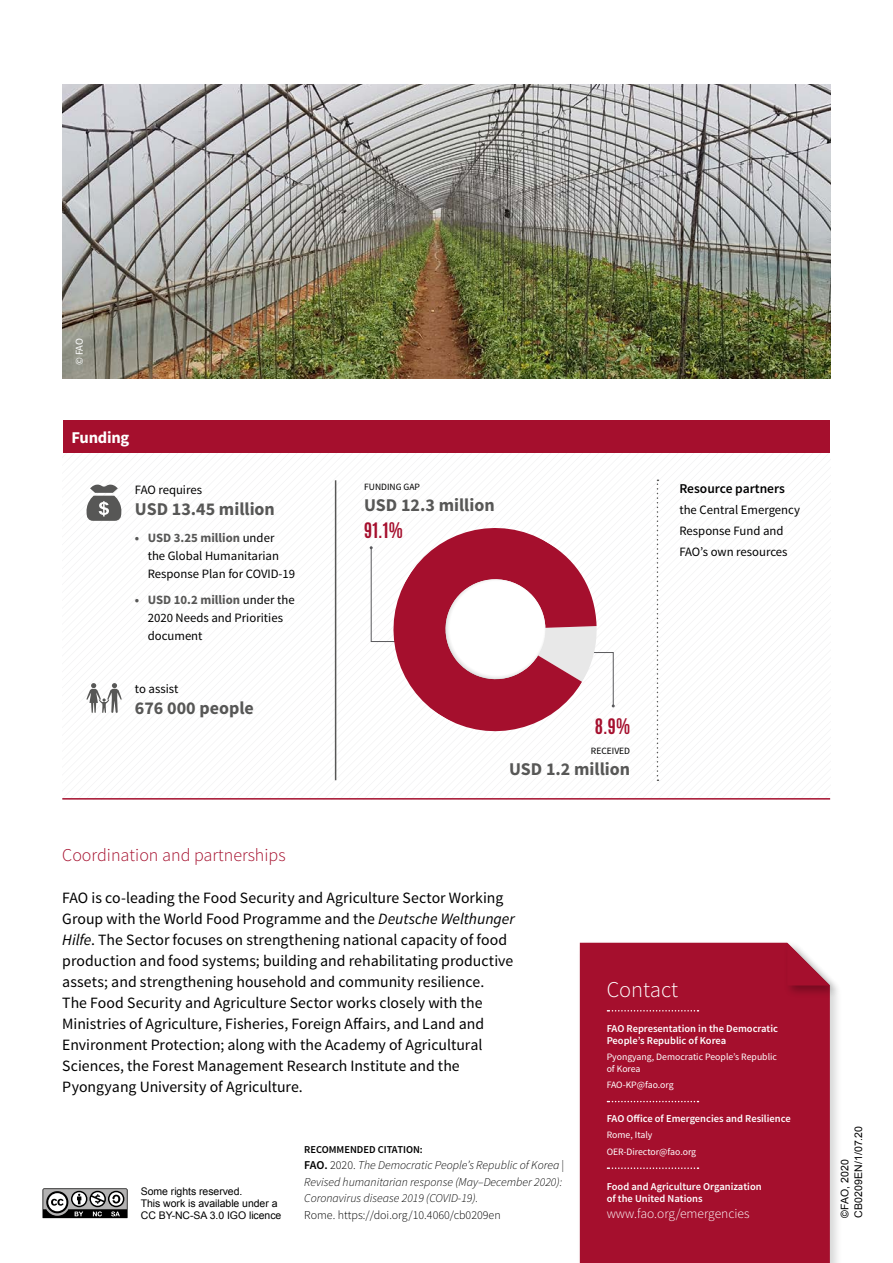
<style>
.page{position:relative;width:893px;height:1263px;background:#fff}
.page>*{position:absolute;margin:0;border:0;box-sizing:border-box;transform-origin:0 0}
.t1{font:300 22.5px "Source Sans Pro";color:#fff}
.t2{font:700 18px "Source Sans Pro";color:#575756}
.t3{font:300 18px "Source Sans Pro";color:#a50f2d}
.t4{font:700 17.85px "Antonio";color:#a50f2d}
.t5{font:700 16.5px "Source Sans Pro";letter-spacing:-.015em;color:#fff}
.t6{font:15.75px/21px "Source Sans Pro";color:#000}
.t7{font:300 13.5px "Source Sans Pro";color:#fff}
.t8{font:600 13.5px "Source Sans Pro";color:#000}
.t9{font:12.75px/18px "Source Sans Pro";color:#000}
.t10{font:italic 300 12px/16.5px "Source Sans Pro";color:#000}
.t11{font:300 12px "Source Sans Pro";color:#000}
.t12{font:600 10.5px/12px "Source Sans Pro";color:#fff}
.t13{font:10.5px/12px "Arial";letter-spacing:-.005em;color:#000}
.t14{font:10.5px/13.5px "Arial";letter-spacing:.02em;color:#000}
.t15{font:600 10.5px "Source Sans Pro";color:#000}
.t16{font:10.5px "Source Sans Pro";color:#fff}
.t17{font:9.75px/12px "Source Sans Pro";color:#fff}
.t18{font:9.6px "Source Sans Pro";color:#000}
.s1{font-weight:700;color:#575756}
.s2{font-family:"Bebas Neue";font-size:22.5px}
.s3{font-style:italic}
.s4{font-weight:600;font-style:normal}
.s5{font-style:normal}
</style>
<div class="page">
<hr style="left:335px;top:480px;width:1px;height:300px;background:#575756">
<div style="left:576px;top:939px;width:267px;height:324px;background:#000;opacity:.16"></div>
<div style="left:580px;top:943px;width:250px;height:320px;background:#a50f2d"></div>
<div style="left:783px;top:940px;width:58px;height:58px;background:#000;opacity:.3"></div>
<svg style="left:787px;top:943px;width:43px;height:42px"></svg>
<svg style="left:607px;top:1010px;width:91px;height:1px"></svg>
<svg style="left:607px;top:1101px;width:91px;height:1px"></svg>
<svg style="left:607px;top:1167px;width:91px;height:2px"></svg>
<svg style="left:370px;top:479px;width:290px;height:302px"></svg>
<svg style="left:86px;top:484px;width:36px;height:229px"></svg>
<hr style="left:62px;top:798px;width:768px;height:1px;background:#a50f2d">
<div style="left:63px;top:420px;width:767px;height:33px;background:#a50f2d"></div>
<img style="left:62px;top:84px;width:768px;height:294px">
<svg style="left:43px;top:1188px;width:85px;height:30px;background:#757474"></svg>
<p class="t16" style="left:73px;top:365px;width:29px;rotate:-90deg">© FAO</p>
<p class="t5" style="left:72px;top:427px;width:59px">Funding</p>
<p class="t9" style="left:135px;top:481px;width:69px">FAO requires</p>
<p class="t2" style="left:135px;top:498px;width:141px">USD 13.45 million</p>
<p class="t9" style="left:148px;top:529px;width:149px;text-indent:-13px"><span class="s1">• USD 3.25 million</span> under<br>the Global Humanitarian<br>Response Plan for COVID-19</p>
<p class="t9" style="left:148px;top:591px;width:148px;text-indent:-13px"><span class="s1">• USD 10.2 million</span> under the<br>2020 Needs and Priorities document</p>
<p class="t9" style="left:135px;top:680px;width:45px">to assist</p>
<p class="t2" style="left:135px;top:696px;width:120px">676 000 people</p>
<p class="t18" style="left:364px;top:480px;width:57px">FUNDING GAP</p>
<p class="t2" style="left:364px;top:493px;width:132px">USD 12.3 million</p>
<p class="t4" style="left:364px;top:517px;width:40px">91.1<span class="s2">%</span></p>
<p class="t8" style="left:679px;top:480px;width:107px">Resource partners</p>
<p class="t9" style="left:679px;top:500px;width:122px;line-height:21px">the Central Emergency<br>Response Fund and<br>FAO’s own resources</p>
<p class="t4" style="left:595px;top:713px;width:37px">8.9<span class="s2">%</span></p>
<p class="t18" style="left:591px;top:744px;width:41px">RECEIVED</p>
<p class="t2" style="left:509px;top:757px;width:122px">USD 1.2 million</p>
<p class="t3" style="left:62px;top:844px;width:225px">Coordination and partnerships</p>
<p class="t6" style="left:62px;top:888px;width:454px">FAO is co-leading the Food Security and Agriculture Sector Working Group with the World Food Programme and the <span class="s3">Deutsche Welthunger Hilfe</span>. The Sector focuses on strengthening national capacity of food production and food systems; building and rehabilitating productive assets; and strengthening household and community resilience.<br>The Food Security and Agriculture Sector works closely with the Ministries of Agriculture, Fisheries, Foreign Affairs, and Land and Environment Protection; along with the Academy of Agricultural Sciences, the Forest Management Research Institute and the Pyongyang University of Agriculture.</p>
<p class="t13" style="left:141px;top:1185px;width:142px">Some rights reserved.<br>This work is available under a<br>CC BY-NC-SA 3.0 IGO licence</p>
<p class="t15" style="left:304px;top:1143px;width:120px">RECOMMENDED CITATION:</p>
<p class="t10" style="left:304px;top:1157px;width:261px"><span class="s4">FAO.</span> <span class="s5">2020.</span> The Democratic People’s Republic of Korea |<br>Revised humanitarian response (May–December 2020):<br>Coronavirus disease 2019 (COVID-19).</p>
<p class="t11" style="left:304px;top:1208px;width:198px">Rome. https://doi.org/10.4060/cb0209en</p>
<h1 class="t1" style="left:607px;top:976px;width:73px">Contact</h1>
<p class="t12" style="left:607px;top:1022px;width:173px">FAO Representation in the Democratic<br>People’s Republic of Korea</p>
<p class="t17" style="left:607px;top:1051px;width:172px">Pyongyang, Democratic People’s Republic of Korea</p>
<p class="t17" style="left:607px;top:1079px;width:69px">FAO-KP@fao.org</p>
<p class="t12" style="left:607px;top:1113px;width:185px">FAO Office of Emergencies and Resilience</p>
<p class="t17" style="left:607px;top:1127px;width:91px;line-height:16.2px">Rome, Italy<br>OER-Director@fao.org</p>
<p class="t14" style="left:838px;top:1218px;width:94px;rotate:-90deg">©FAO, 2020<br>CB0209EN/1/07.20</p>
<p class="t12" style="left:607px;top:1180px;width:156px">Food and Agriculture Organization of the United Nations</p>
<p class="t7" style="left:607px;top:1205px;width:144px">www.fao.org/emergencies</p>
</div>
